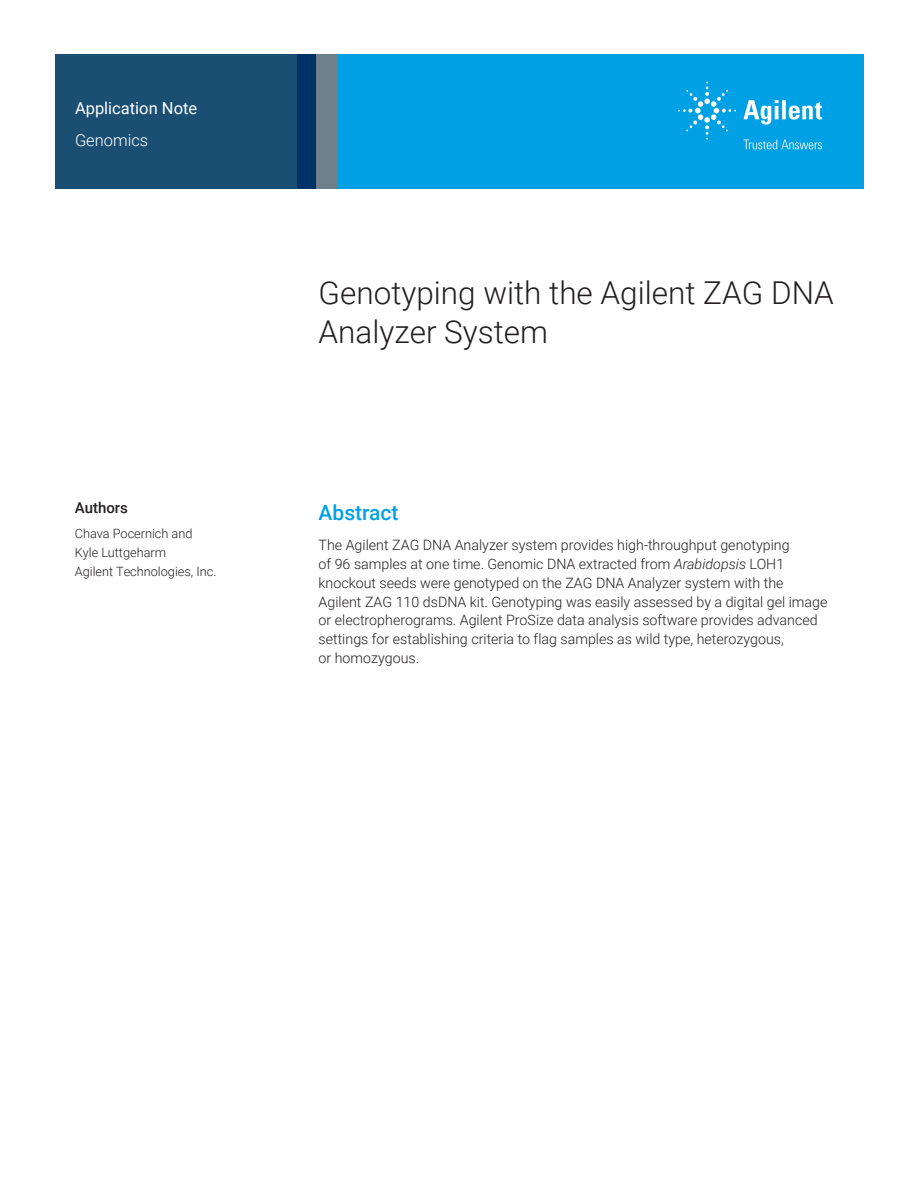
<style>
.page{position:relative;width:918px;height:1188px;background:#fff}
.page>*{position:absolute;margin:0;border:0;box-sizing:border-box;transform-origin:0 0}
.t1{font:300 31.5px/39px "Roboto";color:#231f20}
.t2{font:500 21px "Roboto";color:#00a1e4}
.t3{font:16.5px "Roboto";color:#fff}
.t4{font:300 16.5px "Roboto";color:#fff}
.t5{font:500 15px "Roboto";color:#231f20}
.t6{font:300 14.25px/18.8px "Roboto";color:#231f20}
.t7{font:300 12.75px/18.8px "Roboto";color:#231f20}
.s1{font-style:italic}
</style>
<div class="page">
<div style="left:297px;top:54px;width:567px;height:135px;background:#00a1e4"></div>
<svg style="left:55px;top:54px;width:261px;height:135px;background:#184b72"></svg>
<div style="left:316px;top:54px;width:22px;height:135px;background:#6c818c"></div>
<svg style="left:743px;top:100px;width:79px;height:25px"></svg>
<svg style="left:678px;top:82px;width:58px;height:58px"></svg>
<svg style="left:744px;top:140px;width:78px;height:9px"></svg>
<p class="t3" style="left:75px;top:96px;width:124px">Application Note</p>
<p class="t4" style="left:75px;top:129px;width:75px">Genomics</p>
<p class="t5" style="left:75px;top:498px;width:55px">Authors</p>
<p class="t7" style="left:75px;top:524px;width:143px">Chava Pocernich and<br>Kyle Luttgeharm<br>Agilent Technologies, Inc.</p>
<h1 class="t1" style="left:319px;top:272px;width:517px">Genotyping with the Agilent ZAG DNA<br>Analyzer System</h1>
<h2 class="t2" style="left:319px;top:498px;width:82px">Abstract</h2>
<p class="t6" style="left:319px;top:535px;width:510px">The Agilent ZAG DNA Analyzer system provides high-throughput genotyping<br>of 96 samples at one time. Genomic DNA extracted from <span class="s1">Arabidopsis</span> LOH1 knockout seeds were genotyped on the ZAG DNA Analyzer system with the Agilent ZAG 110 dsDNA kit. Genotyping was easily assessed by a digital gel image or electropherograms. Agilent ProSize data analysis software provides advanced settings for establishing criteria to flag samples as wild type, heterozygous,<br>or homozygous.</p>
</div>
